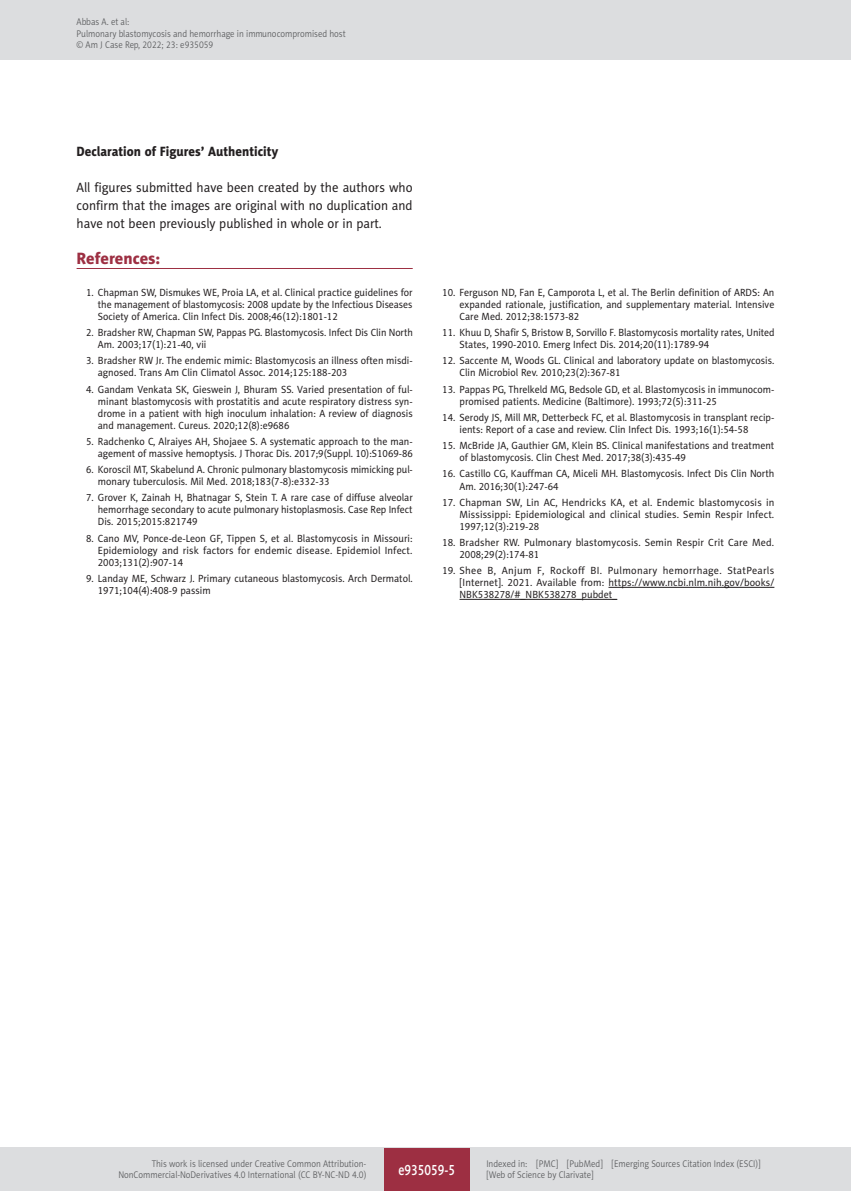
<style>
.page{position:relative;width:851px;height:1191px;background:#fff}
.page>*{position:absolute;margin:0;border:0;box-sizing:border-box;transform-origin:0 0}
.AJCR_Referencje_Tytu{font:16.5px "Naomi Sans EFN Heavy";color:#9d2f42}
.t1{font:15px "Naomi Sans EFN Medium";color:#fff;scale:.8 1}
.AJCR_Body{font:13.5px/18px "Naomi Sans EFN";color:#231f20;text-align:justify;scale:.95 1}
.AJCR_Headline_2{font:13.5px "Naomi Sans EFN Heavy";color:#231f20;scale:.95 1}
.AJCR_Referencje_punk{font:10.5px/12px "Naomi Sans EFN";color:#231f20;scale:.95 1}
.AJCR_Referencje_punk-2{font:10.5px/12px "Naomi Sans EFN";color:#231f20;text-align:justify}
.AJCR_Referencje_punk-3{font:10.5px/12px "Naomi Sans EFN";color:#231f20;scale:.94 1}
.t2{font:9.75px/11.2px "Naomi Sans EFN Light";color:#57585a;scale:.9 1}
</style>
<div class="page">
<hr style="left:77px;top:268px;width:335px;height:1px;background:#9d2f42">
<hr style="left:608px;top:587px;width:166px;height:1px;background:#231f20">
<hr style="left:459px;top:599px;width:158px;height:1px;background:#231f20">
<div style="left:0;top:0;width:850px;height:60px;background:#dcdddf"></div>
<div style="left:0;top:1148px;width:850px;height:43px;background:#dcdddf"></div>
<div style="left:384px;top:1147px;width:85px;height:43px;background:#9d2f42"></div>
<p class="t2" style="left:77px;top:16px;width:300px">Abbas A. et al:<br>Pulmonary blastomycosis and hemorrhage in immunocompromised host © Am J Case Rep, 2022; 23: e935059</p>
<p class="AJCR_Headline_2" style="left:77px;top:143px;width:214px">Declaration of Figures’ Authenticity</p>
<p class="AJCR_Body" style="left:77px;top:178px;width:355px">All figures submitted have been created by the authors who confirm that the images are original with no duplication and have not been previously published in whole or in part.</p>
<p class="AJCR_Referencje_Tytu" style="left:77px;top:248px;width:85px">References:</p>
<p class="AJCR_Referencje_punk" style="left:98px;top:286px;width:333px;text-align:justify;text-indent:-12px">1. Chapman SW, Dismukes WE, Proia LA, et al. Clinical practice guidelines for the management of blastomycosis: 2008 update by the Infectious Diseases Society of America. Clin Infect Dis. 2008;46(12):1801-12</p>
<p class="AJCR_Referencje_punk-3" style="left:98px;top:327px;width:336px;text-indent:-12px">2. Bradsher RW, Chapman SW, Pappas PG. Blastomycosis. Infect Dis Clin North<br>Am. 2003;17(1):21-40, vii</p>
<p class="AJCR_Referencje_punk" style="left:98px;top:355px;width:333px;text-indent:-12px">3. Bradsher RW Jr. The endemic mimic: Blastomycosis an illness often misdi&shy;agnosed. Trans Am Clin Climatol Assoc. 2014;125:188-203</p>
<p class="AJCR_Referencje_punk" style="left:98px;top:383px;width:333px;text-align:justify;text-indent:-12px">4. Gandam Venkata SK, Gieswein J, Bhuram SS. Varied presentation of ful&shy;minant blastomycosis with prostatitis and acute respiratory distress syn&shy;drome in a patient with high inoculum inhalation: A review of diagnosis and management. Cureus. 2020;12(8):e9686</p>
<p class="AJCR_Referencje_punk" style="left:86px;top:435px;width:345px;text-align:right">5. Radchenko C, Alraiyes AH, Shojaee S. A systematic approach to the man&shy;agement of massive hemoptysis. J Thorac Dis. 2017;9(Suppl. 10):S1069-86</p>
<p class="AJCR_Referencje_punk-3" style="left:98px;top:464px;width:336px;text-indent:-12px">6. Koroscil MT, Skabelund A. Chronic pulmonary blastomycosis mimicking pul&shy;monary tuberculosis. Mil Med. 2018;183(7-8):e332-33</p>
<p class="AJCR_Referencje_punk" style="left:98px;top:492px;width:333px;text-align:justify;text-indent:-12px">7. Grover K, Zainah H, Bhatnagar S, Stein T. A rare case of diffuse alveolar hemorrhage secondary to acute pulmonary histoplasmosis. Case Rep Infect Dis. 2015;2015:821749</p>
<p class="AJCR_Referencje_punk" style="left:98px;top:532px;width:333px;text-align:justify;text-indent:-12px">8. Cano MV, Ponce-de-Leon GF, Tippen S, et al. Blastomycosis in Missouri:<br>Epidemiology and risk factors for endemic disease. Epidemiol Infect.<br>2003;131(2):907-14</p>
<p class="AJCR_Referencje_punk" style="left:98px;top:572px;width:333px;text-indent:-12px">9. Landay ME, Schwarz J. Primary cutaneous blastomycosis. Arch Dermatol.<br>1971;104(4):408-9 passim</p>
<p class="AJCR_Referencje_punk" style="left:459px;top:286px;width:333px;text-align:justify;text-indent:-17px">10. Ferguson ND, Fan E, Camporota L, et al. The Berlin definition of ARDS: An expanded rationale, justification, and supplementary material. Intensive Care Med. 2012;38:1573-82</p>
<p class="AJCR_Referencje_punk-3" style="left:459px;top:327px;width:337px;text-indent:-17px">11. Khuu D, Shafir S, Bristow B, Sorvillo F. Blastomycosis mortality rates, United<br>States, 1990-2010. Emerg Infect Dis. 2014;20(11):1789-94</p>
<p class="AJCR_Referencje_punk" style="left:459px;top:355px;width:333px;text-indent:-17px">12. Saccente M, Woods GL. Clinical and laboratory update on blastomycosis.<br>Clin Microbiol Rev. 2010;23(2):367-81</p>
<p class="AJCR_Referencje_punk" style="left:459px;top:383px;width:333px;text-indent:-17px">13. Pappas PG, Threlkeld MG, Bedsole GD, et al. Blastomycosis in immunocom&shy;promised patients. Medicine (Baltimore). 1993;72(5):311-25</p>
<p class="AJCR_Referencje_punk" style="left:459px;top:411px;width:333px;text-indent:-17px">14. Serody JS, Mill MR, Detterbeck FC, et al. Blastomycosis in transplant recip&shy;ients: Report of a case and review. Clin Infect Dis. 1993;16(1):54-58</p>
<p class="AJCR_Referencje_punk" style="left:459px;top:440px;width:333px;text-indent:-17px">15. McBride JA, Gauthier GM, Klein BS. Clinical manifestations and treatment of blastomycosis. Clin Chest Med. 2017;38(3):435-49</p>
<p class="AJCR_Referencje_punk" style="left:459px;top:468px;width:333px;text-indent:-17px">16. Castillo CG, Kauffman CA, Miceli MH. Blastomycosis. Infect Dis Clin North<br>Am. 2016;30(1):247-64</p>
<p class="AJCR_Referencje_punk-2" style="left:459px;top:496px;width:316px;text-indent:-17px">17. Chapman SW, Lin AC, Hendricks KA, et al. Endemic blastomycosis in Mississippi: Epidemiological and clinical studies. Semin Respir Infect.<br>1997;12(3):219-28</p>
<p class="AJCR_Referencje_punk-2" style="left:459px;top:536px;width:316px;text-indent:-17px">18. Bradsher RW. Pulmonary blastomycosis. Semin Respir Crit Care Med.<br>2008;29(2):174-81</p>
<p class="AJCR_Referencje_punk-2" style="left:459px;top:565px;width:316px;text-indent:-17px">19. Shee B, Anjum F, Rockoff BI. Pulmonary hemorrhage. StatPearls [Internet]. 2021. Available from: https://www.ncbi.nlm.nih.gov/books/ NBK538278/#_NBK538278_pubdet_</p>
<p class="t2" style="left:118px;top:1158px;width:277px;text-align:right">This work is licensed under Creative Common Attribution-<br>NonCommercial-NoDerivatives 4.0 International (CC BY-NC-ND 4.0)</p>
<h2 class="t1" style="left:398px;top:1160px;width:72px">e935059-5</h2>
<p class="t2" style="left:486px;top:1158px;width:306px">Indexed in: [PMC] [PubMed] [Emerging Sources Citation Index (ESCI)] [Web of Science by Clarivate]</p>
</div>
